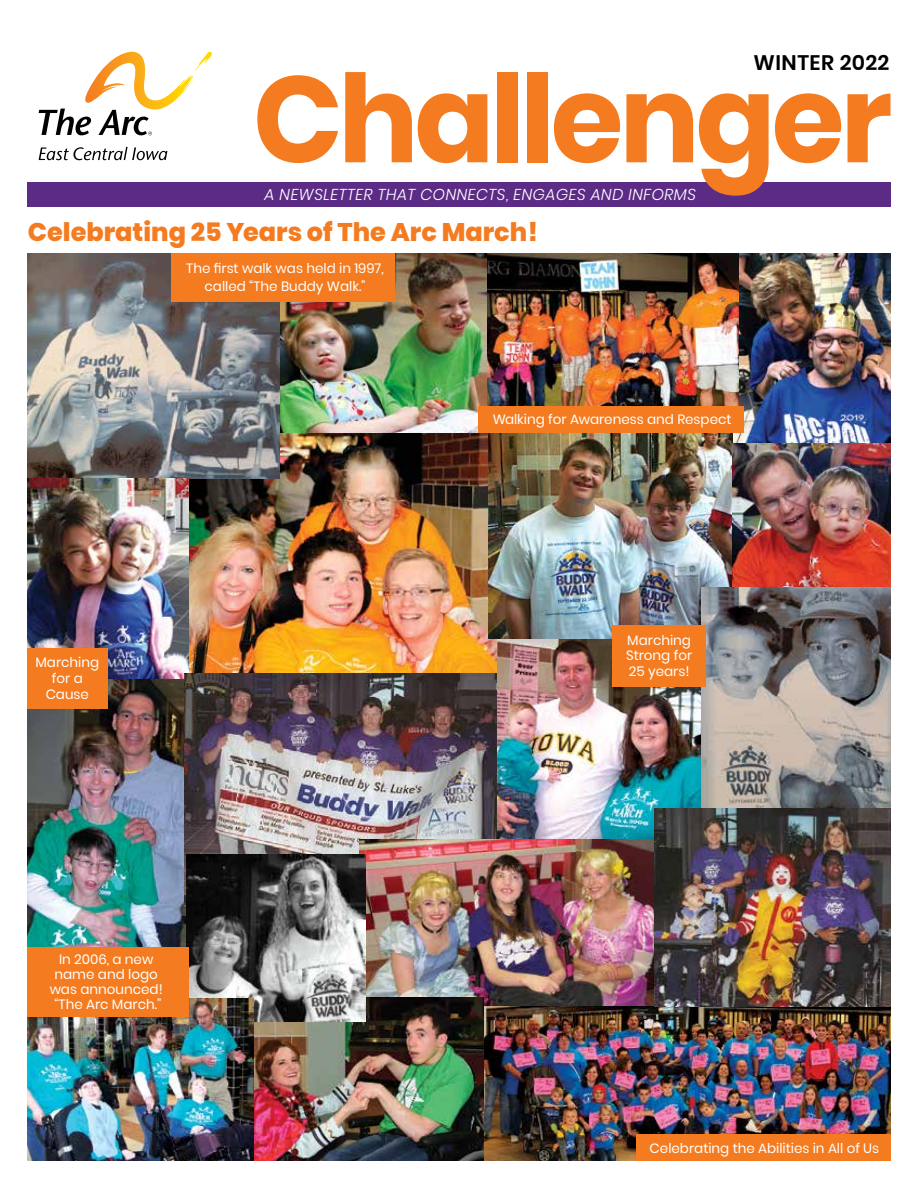
<style>
.page{position:relative;width:918px;height:1188px;background:#fff}
.page>*{position:absolute;margin:0;border:0;box-sizing:border-box;transform-origin:0 0}
.t1{font:700 121.95px "Poppins";letter-spacing:-.035em;color:#f47b20}
.t2{font:800 25.5px "Poppins";color:#f47b20}
.t3{font:600 21px "Poppins";letter-spacing:.025em;color:#000}
.t4{font:italic 300 15.75px "Poppins";letter-spacing:.025em;color:#fff}
.t5{font:13.5px/15.8px "Poppins";color:#fff;text-align:center}
</style>
<div class="page">
<div style="left:27px;top:182px;width:864px;height:25px;background:#5c2b85"></div>
<svg style="left:39px;top:52px;width:173px;height:83px"></svg>
<svg style="left:39px;top:147px;width:128px;height:13px"></svg>
<img style="left:497px;top:638px;width:204px;height:201px">
<img style="left:279px;top:253px;width:209px;height:180px">
<img style="left:188px;top:433px;width:309px;height:241px">
<img style="left:27px;top:253px;width:252px;height:225px">
<img style="left:27px;top:478px;width:161px;height:201px">
<img style="left:27px;top:679px;width:159px;height:268px">
<img style="left:184px;top:674px;width:313px;height:233px">
<img style="left:360px;top:839px;width:294px;height:167px">
<img style="left:732px;top:253px;width:159px;height:191px">
<img style="left:484px;top:1006px;width:407px;height:155px">
<img style="left:488px;top:433px;width:244px;height:205px">
<img style="left:732px;top:444px;width:159px;height:143px">
<img style="left:253px;top:998px;width:231px;height:163px">
<img style="left:701px;top:587px;width:190px;height:222px">
<img style="left:186px;top:854px;width:180px;height:168px">
<img style="left:654px;top:809px;width:237px;height:197px">
<div style="left:171px;top:253px;width:223px;height:49px;background:#f47b20"></div>
<div style="left:612px;top:625px;width:93px;height:62px;background:#f47b20"></div>
<div style="left:27px;top:649px;width:81px;height:60px;background:#f47b20"></div>
<div style="left:637px;top:1134px;width:254px;height:27px;background:#f47b20"></div>
<img style="left:27px;top:999px;width:226px;height:162px">
<img style="left:488px;top:253px;width:250px;height:153px">
<div style="left:479px;top:406px;width:265px;height:27px;background:#f47b20"></div>
<div style="left:27px;top:947px;width:161px;height:69px;background:#f47b20"></div>
<h3 class="t3" style="left:753px;top:50px;width:137px">WINTER 2022</h3>
<h1 class="t1" style="left:253px;top:49px;width:641px">Challenger</h1>
<p class="t4" style="left:265px;top:185px;width:433px">A NEWSLETTER THAT CONNECTS, ENGAGES AND INFORMS</p>
<h2 class="t2" style="left:28px;top:217px;width:511px">Celebrating 25 Years of The Arc March!</h2>
<p class="t5" style="left:186px;top:260px;width:199px;line-height:18px">The first walk was held in 1997, called “The Buddy Walk.”</p>
<p class="t5" style="left:35px;top:655px;width:65px">Marching for a<br>Cause</p>
<p class="t5" style="left:50px;top:952px;width:115px;line-height:15px">In 2006, a new name and logo was announced! “The Arc March.”</p>
<p class="t5" style="left:493px;top:411px;width:240px">Walking for Awareness and Respect</p>
<p class="t5" style="left:626px;top:632px;width:68px;text-align:justify">Marching Strong for 25 years!</p>
<p class="t5" style="left:650px;top:1140px;width:231px">Celebrating the Abilities in All of Us</p>
</div>
